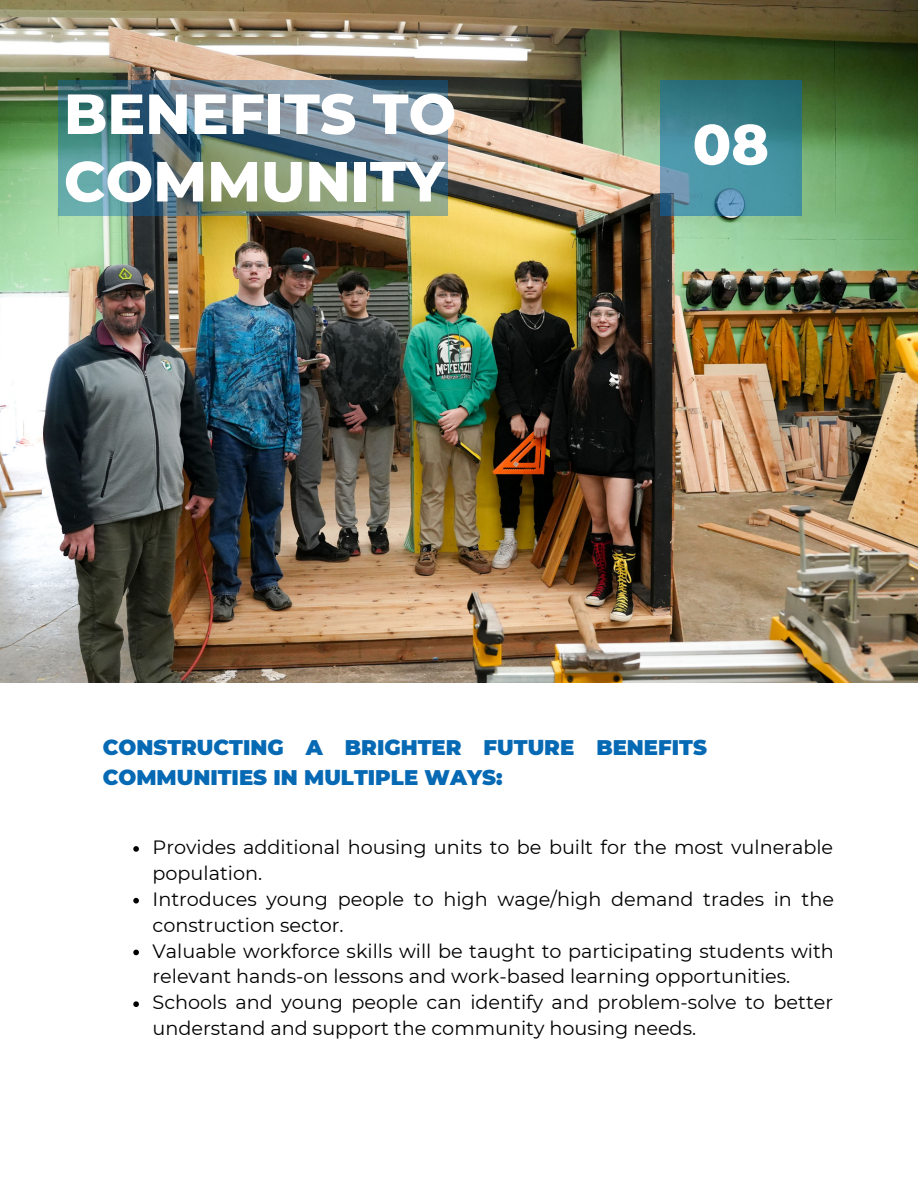
<style>
.page{position:relative;width:918px;height:1188px;background:#fff}
.page>*{position:absolute;margin:0;border:0;box-sizing:border-box;transform-origin:0 0}
.t1{font:800 56.4px/67.5px "Montserrat";color:#fff}
.t2{font:900 21.15px/29.2px "Montserrat";color:#0669b4}
.t3{font:19.2px/25.8px "Montserrat";color:#000}
</style>
<div class="page">
<img style="left:0;top:0;width:918px;height:683px">
<svg style="left:660px;top:80px;width:141px;height:135px;background:#408797"></svg>
<svg style="left:58px;top:80px;width:389px;height:135px;background:#658485"></svg>
<svg style="left:133px;top:846px;width:6px;height:6px"></svg>
<svg style="left:133px;top:898px;width:6px;height:6px"></svg>
<svg style="left:133px;top:950px;width:6px;height:5px"></svg>
<svg style="left:133px;top:1001px;width:6px;height:6px"></svg>
<h1 class="t1" style="left:64px;top:80px;width:394px">BENEFITS TO<br>COMMUNITY</h1>
<h1 class="t1" style="left:693px;top:110px;width:78px">08</h1>
<p class="t2" style="left:103px;top:733px;width:606px">CONSTRUCTING A BRIGHTER FUTURE BENEFITS<br>COMMUNITIES IN MULTIPLE WAYS:</p>
<p class="t3" style="left:153px;top:834px;width:683px">Provides additional housing units to be built for the most vulnerable population.<br>Introduces young people to high wage/high demand trades in the construction sector.<br>Valuable workforce skills will be taught to participating students with relevant hands-on lessons and work-based learning opportunities.<br>Schools and young people can identify and problem-solve to better understand and support the community housing needs.</p>
</div>
